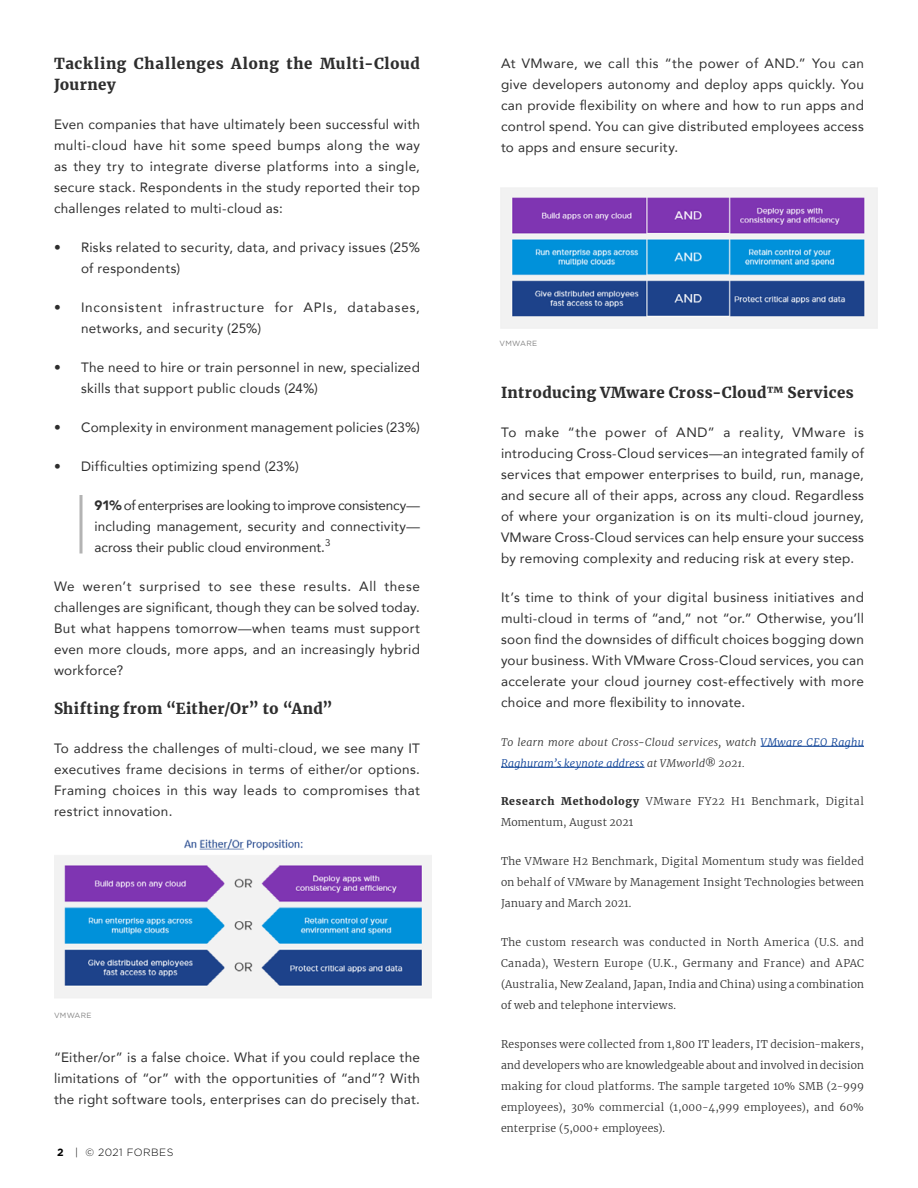
<style>
.page{position:relative;width:918px;height:1188px;background:#fff}
.page>*{position:absolute;margin:0;border:0;box-sizing:border-box;transform-origin:0 0}
.t1{font:900 15px/21px "Merriweather";letter-spacing:.03em;color:#2e2e2e}
.t2{font:13.5px/21px "Avenir";letter-spacing:.02em;color:#2e2e2e;text-align:justify}
.t3{font:13.5px/21px "Avenir";letter-spacing:.055em;color:#2e2e2e}
.t4{font:300 10.5px/21px "Merriweather";letter-spacing:.025em;color:#2e2e2e;text-align:justify}
.t5{font:italic 300 10.5px/21px "Merriweather";letter-spacing:.025em;color:#2e2e2e}
.t6{font:300 10.5px/21px "Merriweather";letter-spacing:.045em;color:#2e2e2e}
.t7{font:300 10.5px "Gotham";letter-spacing:.04em;color:#000}
.t8{font:7.5px "Gotham";letter-spacing:.04em;color:#828282}
.s1{font-weight:900}
.s2{font-weight:700}
.s3{color:#003891}
</style>
<div class="page">
<hr style="left:761px;top:746px;width:103px;height:1px;background:#003891">
<hr style="left:501px;top:767px;width:144px;height:1px;background:#003891">
<hr style="left:80px;top:495px;width:2px;height:59px;background:#b3b3b3">
<img style="left:54px;top:839px;width:378px;height:159px">
<img style="left:500px;top:188px;width:378px;height:140px">
<p class="t1" style="left:54px;top:52px;width:368px">Tackling Challenges Along the Multi-Cloud<br>Journey</p>
<p class="t2" style="left:54px;top:113px;width:368px">Even companies that have ultimately been successful with multi-cloud have hit some speed bumps along the way as they try to integrate diverse platforms into a single, secure stack. Respondents in the study reported their top challenges related to multi-cloud as:</p>
<p class="t2" style="left:81px;top:236px;width:340px;text-indent:-27px">• Risks related to security, data, and privacy issues (25% of respondents)</p>
<p class="t3" style="left:81px;top:296px;width:340px;text-indent:-27px">• Inconsistent infrastructure for APIs, databases, networks, and security (25%)</p>
<p class="t2" style="left:81px;top:356px;width:341px;text-indent:-27px">• The need to hire or train personnel in new, specialized skills that support public clouds (24%)</p>
<p class="t2" style="left:54px;top:416px;width:367px">• Complexity in environment management policies (23%)</p>
<p class="t2" style="left:54px;top:455px;width:246px">• Difficulties optimizing spend (23%)</p>
<p class="t2" style="left:94px;top:494px;width:327px"><span class="s1">91%</span> of enterprises are looking to improve consistency— including management, security and connectivity— across their public cloud environment.<sup>3</sup></p>
<p class="t2" style="left:54px;top:575px;width:368px">We weren’t surprised to see these results. All these challenges are significant, though they can be solved today.<br>But what happens tomorrow—when teams must support even more clouds, more apps, and an increasingly hybrid workforce?</p>
<p class="t1" style="left:54px;top:697px;width:280px">Shifting from “Either/Or” to “And”</p>
<p class="t2" style="left:54px;top:737px;width:368px">To address the challenges of multi-cloud, we see many IT executives frame decisions in terms of either/or options.<br>Framing choices in this way leads to compromises that restrict innovation.</p>
<p class="t8" style="left:54px;top:1010px;width:39px">VMWARE</p>
<p class="t2" style="left:54px;top:1046px;width:368px">“Either/or” is a false choice. What if you could replace the limitations of “or” with the opportunities of “and”? With the right software tools, enterprises can do precisely that.</p>
<p class="t7" style="left:57px;top:1146px;width:118px"><span class="s2">2</span> | © 2021 FORBES</p>
<p class="t2" style="left:501px;top:52px;width:365px">At VMware, we call this “the power of AND.” You can give developers autonomy and deploy apps quickly. You can provide flexibility on where and how to run apps and control spend. You can give distributed employees access to apps and ensure security.</p>
<p class="t8" style="left:500px;top:338px;width:39px">VMWARE</p>
<p class="t1" style="left:501px;top:381px;width:354px">Introducing VMware Cross-Cloud™ Services</p>
<p class="t2" style="left:501px;top:421px;width:365px">To make “the power of AND” a reality, VMware is introducing Cross-Cloud services—an integrated family of services that empower enterprises to build, run, manage, and secure all of their apps, across any cloud. Regardless of where your organization is on its multi-cloud journey, VMware Cross-Cloud services can help ensure your success by removing complexity and reducing risk at every step.</p>
<p class="t2" style="left:501px;top:586px;width:365px">It’s time to think of your digital business initiatives and multi-cloud in terms of “and,” not “or.” Otherwise, you’ll soon find the downsides of difficult choices bogging down your business. With VMware Cross-Cloud services, you can accelerate your cloud journey cost-effectively with more choice and more flexibility to innovate.</p>
<p class="t5" style="left:501px;top:731px;width:364px">To learn more about Cross-Cloud services, watch <span class="s3">VMware CEO Raghu<br>Raghuram’s keynote address</span> at VMworld® 2021.</p>
<p class="t6" style="left:501px;top:791px;width:364px"><span class="s1">Research Methodology</span> VMware FY22 H1 Benchmark, Digital<br>Momentum, August 2021</p>
<p class="t4" style="left:501px;top:851px;width:365px">The VMware H2 Benchmark, Digital Momentum study was fielded on behalf of VMware by Management Insight Technologies between January and March 2021.</p>
<p class="t4" style="left:501px;top:932px;width:365px">The custom research was conducted in North America (U.S. and Canada), Western Europe (U.K., Germany and France) and APAC (Australia, New Zealand, Japan, India and China) using a combination of web and telephone interviews.</p>
<p class="t4" style="left:501px;top:1034px;width:365px">Responses were collected from 1,800 IT leaders, IT decision-makers, and developers who are knowledgeable about and involved in decision making for cloud platforms. The sample targeted 10% SMB (2-999 employees), 30% commercial (1,000-4,999 employees), and 60% enterprise (5,000+ employees).</p>
</div>
